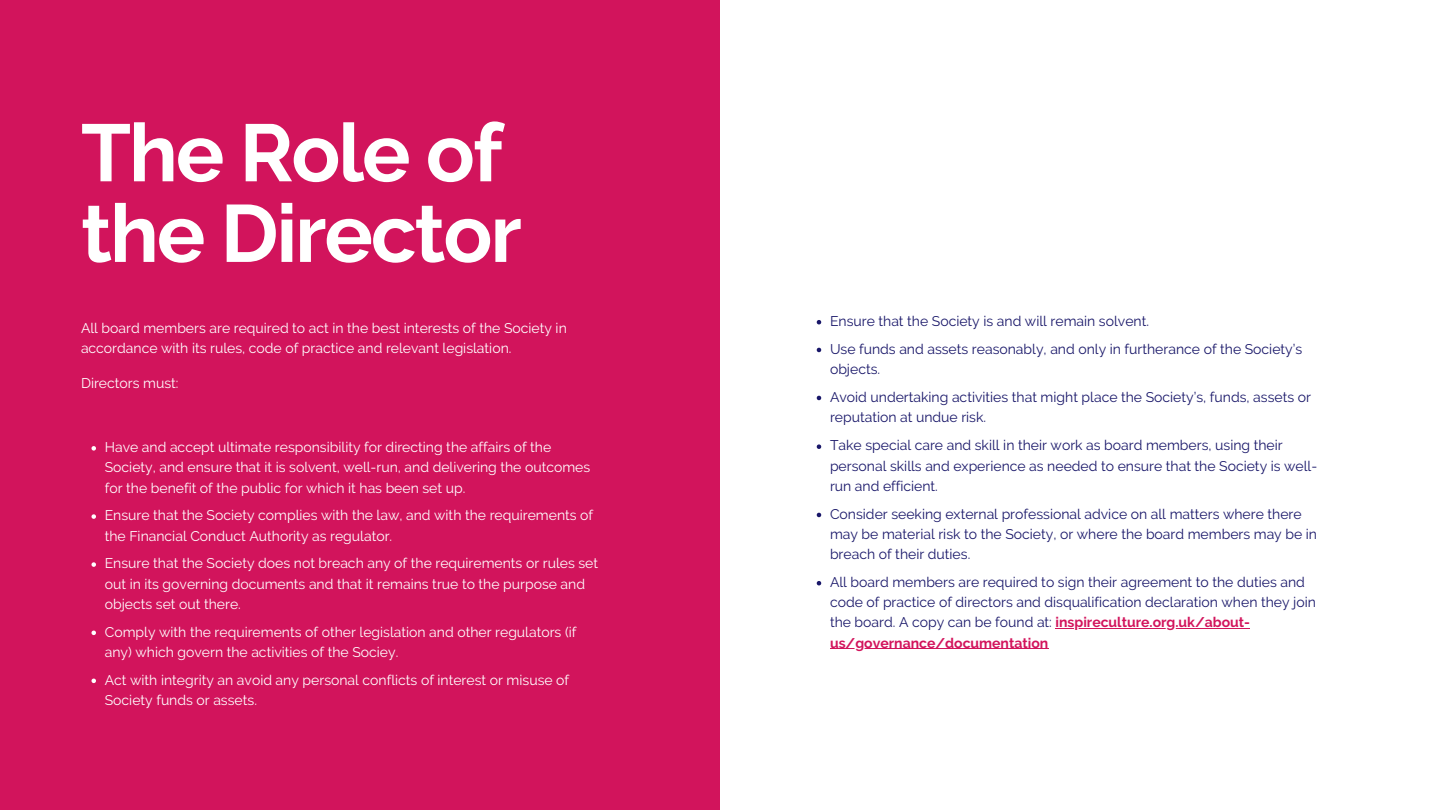
<style>
.page{position:relative;width:1440px;height:810px;background:#fff}
.page>*{position:absolute;margin:0;border:0;box-sizing:border-box;transform-origin:0 0}
.t1{font:700 80.9px/80.6px "Raleway";letter-spacing:-.025em;color:#fff}
.t2{font:14px/20.2px "Raleway";color:#fff}
.t3{font:14px/20.2px "Raleway";color:#191769}
.s1{font-weight:700;color:#d2145c}
</style>
<div class="page">
<div style="left:0;top:0;width:720px;height:810px;background:#d2145c"></div>
<svg style="left:92px;top:446px;width:4px;height:5px"></svg>
<svg style="left:92px;top:514px;width:4px;height:5px"></svg>
<svg style="left:92px;top:562px;width:4px;height:5px"></svg>
<svg style="left:92px;top:631px;width:4px;height:4px"></svg>
<svg style="left:92px;top:679px;width:4px;height:4px"></svg>
<svg style="left:817px;top:320px;width:4px;height:4px"></svg>
<svg style="left:817px;top:348px;width:4px;height:4px"></svg>
<svg style="left:817px;top:396px;width:4px;height:4px"></svg>
<svg style="left:817px;top:444px;width:4px;height:5px"></svg>
<svg style="left:817px;top:513px;width:4px;height:4px"></svg>
<svg style="left:817px;top:581px;width:4px;height:4px"></svg>
<hr style="left:1056px;top:628px;width:194px;height:1px;background:#d2145c">
<hr style="left:830px;top:648px;width:218px;height:1px;background:#d2145c">
<h1 class="t1" style="left:81px;top:112px;width:442px">The Role of the Director</h1>
<p class="t2" style="left:81px;top:318px;width:487px">All board members are required to act in the best interests of the Society in accordance with its rules, code of practice and relevant legislation.</p>
<p class="t2" style="left:81px;top:373px;width:99px">Directors must:</p>
<p class="t2" style="left:105px;top:437px;width:487px">Have and accept ultimate responsibility for directing the affairs of the<br>Society, and ensure that it is solvent, well-run, and delivering the outcomes for the benefit of the public for which it has been set up.</p>
<p class="t2" style="left:105px;top:505px;width:490px">Ensure that the Society complies with the law, and with the requirements of the Financial Conduct Authority as regulator.</p>
<p class="t2" style="left:105px;top:553px;width:495px">Ensure that the Society does not breach any of the requirements or rules set out in its governing documents and that it remains true to the purpose and objects set out there.</p>
<p class="t2" style="left:105px;top:622px;width:473px">Comply with the requirements of other legislation and other regulators (if any) which govern the activities of the Sociey.</p>
<p class="t2" style="left:105px;top:670px;width:466px">Act with integrity an avoid any personal conflicts of interest or misuse of<br>Society funds or assets.</p>
<p class="t3" style="left:830px;top:307px;width:474px;line-height:27.8px">Ensure that the Society is and will remain solvent.<br>Use funds and assets reasonably, and only in furtherance of the Society’s</p>
<p class="t3" style="left:830px;top:355px;width:483px;line-height:27.8px">objects.<br>Avoid undertaking activities that might place the Society’s, funds, assets or</p>
<p class="t3" style="left:830px;top:403px;width:454px;line-height:28.5px">reputation at undue risk.<br>Take special care and skill in their work as board members, using their</p>
<p class="t3" style="left:830px;top:456px;width:489px">personal skills and experience as needed to ensure that the Society is well&shy;run and efficient.</p>
<p class="t3" style="left:830px;top:504px;width:489px">Consider seeking external professional advice on all matters where there may be material risk to the Society, or where the board members may be in breach of their duties.</p>
<p class="t3" style="left:830px;top:572px;width:487px">All board members are required to sign their agreement to the duties and code of practice of directors and disqualification declaration when they join the board. A copy can be found at: <span class="s1">inspireculture.org.uk/about&shy;us/governance/documentation</span></p>
</div>
